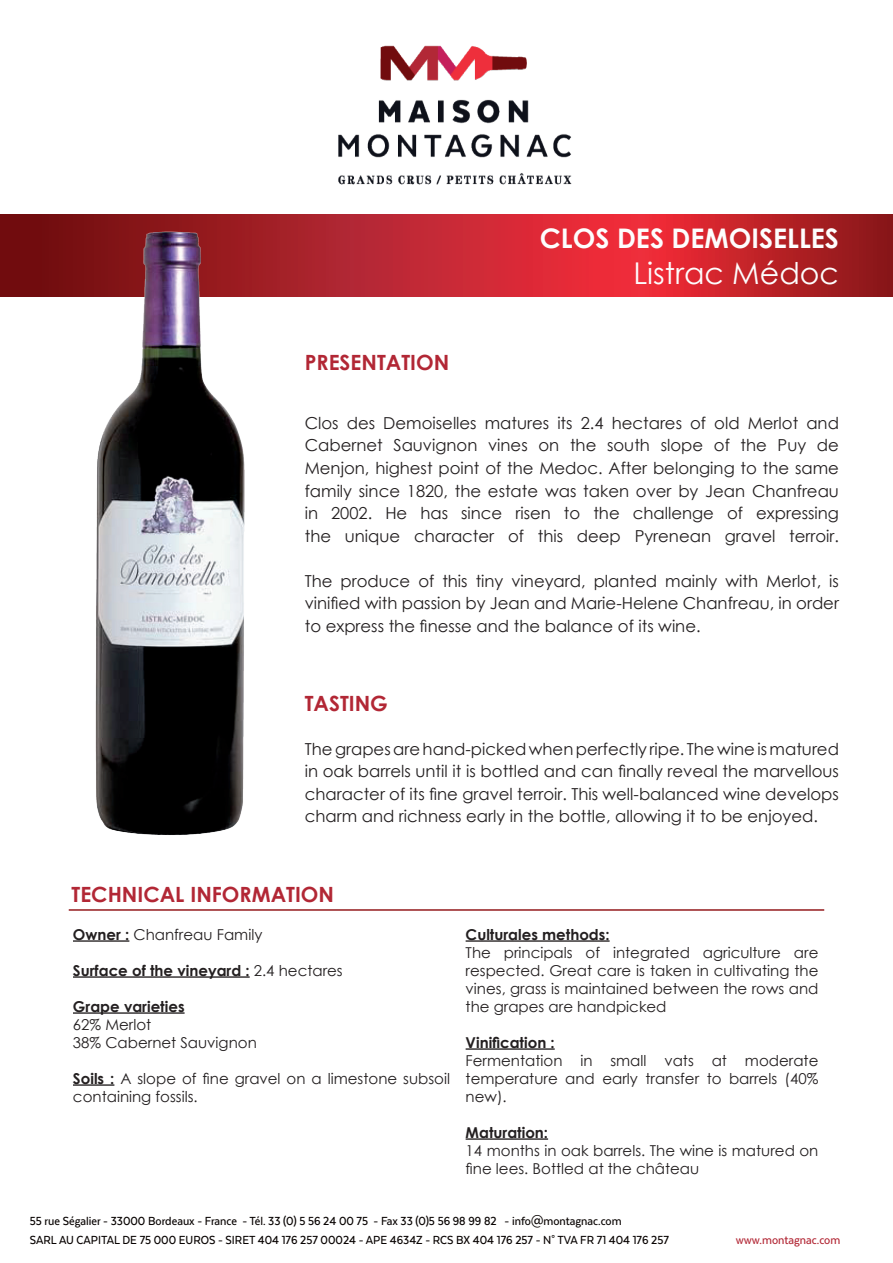
<style>
.page{position:relative;width:893px;height:1263px;background:#fff}
.page>*{position:absolute;margin:0;border:0;box-sizing:border-box;transform-origin:0 0}
.t1{font:30px "Century Gothic";color:#fdfdfd}
.t2{font:700 27px "Century Gothic";color:#fdfdfd}
.t3{font:700 21px "Century Gothic";color:#b22735}
.t4{font:16.5px/22.5px "Century Gothic";color:#231f20;text-align:justify}
.t5{font:15px/18px "Century Gothic";color:#231f20}
.t6{font:700 15px "Century Gothic";color:#231f20}
.t7{font:500 13.5px/19.5px "Texta Narrow";color:#080302}
.t8{font:500 13.5px "Texta Narrow";color:#b22735}
.s1{font-weight:700}
.s2{font-weight:400}
</style>
<div class="page">
<hr style="left:73px;top:940px;width:56px;height:2px;background:#231f20">
<hr style="left:73px;top:976px;width:177px;height:2px;background:#231f20">
<hr style="left:73px;top:1012px;width:112px;height:2px;background:#231f20">
<hr style="left:73px;top:1084px;width:41px;height:2px;background:#231f20">
<hr style="left:466px;top:940px;width:144px;height:2px;background:#231f20">
<hr style="left:466px;top:1048px;width:89px;height:2px;background:#231f20">
<hr style="left:466px;top:1138px;width:82px;height:2px;background:#231f20">
<hr style="left:69px;top:909px;width:755px;height:2px;background:#941b1d">
<img style="left:338px;top:45px;width:234px;height:140px">
<svg style="left:0;top:215px;width:893px;height:81px;background:#be232c"></svg>
<img style="left:54px;top:215px;width:225px;height:620px">
<p class="t3" style="left:305px;top:347px;width:146px">PRESENTATION</p>
<h2 class="t2" style="left:540px;top:217px;width:301px">CLOS DES DEMOISELLES</h2>
<h1 class="t1" style="left:633px;top:252px;width:207px">Listrac Médoc</h1>
<p class="t4" style="left:305px;top:411px;width:536px">Clos des Demoiselles matures its 2.4 hectares of old Merlot and Cabernet Sauvignon vines on the south slope of the Puy de Menjon, highest point of the Medoc. After belonging to the same family since 1820, the estate was taken over by Jean Chanfreau in 2002. He has since risen to the challenge of expressing the unique character of this deep Pyrenean gravel terroir.</p>
<p class="t4" style="left:305px;top:569px;width:536px">The produce of this tiny vineyard, planted mainly with Merlot, is vinified with passion by Jean and Marie-Helene Chanfreau, in order to express the finesse and the balance of its wine.</p>
<p class="t3" style="left:305px;top:687px;width:85px">TASTING</p>
<p class="t4" style="left:305px;top:737px;width:536px">The grapes are hand-picked when perfectly ripe. The wine is matured in oak barrels until it is bottled and can finally reveal the marvellous character of its fine gravel terroir. This well-balanced wine develops charm and richness early in the bottle, allowing it to be enjoyed.</p>
<p class="t3" style="left:72px;top:878px;width:264px">TECHNICAL INFORMATION</p>
<p class="t5" style="left:73px;top:925px;width:191px"><span class="s1">Owner :</span> Chanfreau Family</p>
<p class="t6" style="left:73px;top:959px;width:271px">Surface of the vineyard : <span class="s2">2.4 hectares</span></p>
<p class="t6" style="left:73px;top:995px;width:113px">Grape varieties</p>
<p class="t5" style="left:73px;top:1015px;width:185px">62% Merlot<br>38% Cabernet Sauvignon</p>
<p class="t5" style="left:73px;top:1069px;width:379px"><span class="s1">Soils :</span> A slope of fine gravel on a limestone subsoil containing fossils.</p>
<p class="t6" style="left:466px;top:923px;width:145px">Culturales methods:</p>
<p class="t5" style="left:466px;top:943px;width:354px;text-align:justify">The principals of integrated agriculture are respected. Great care is taken in cultivating the vines, grass is maintained between the rows and the grapes are handpicked</p>
<p class="t6" style="left:466px;top:1031px;width:91px">Vinification :</p>
<p class="t5" style="left:466px;top:1051px;width:354px;text-align:justify">Fermentation in small vats at moderate temperature and early transfer to barrels (40% new).</p>
<p class="t6" style="left:466px;top:1121px;width:84px">Maturation:</p>
<p class="t5" style="left:466px;top:1141px;width:354px">14 months in oak barrels. The wine is matured on fine lees. Bottled at the château</p>
<p class="t7" style="left:30px;top:1211px;width:640px">55 rue Ségalier - 33000 Bordeaux - France - Tél. 33 (0) 5 56 24 00 75 - Fax 33 (0)5 56 98 99 82 - info@montagnac.com<br>SARL AU CAPITAL DE 75 000 EUROS - SIRET 404 176 257 00024 - APE 4634Z - RCS BX 404 176 257 - N° TVA FR 71 404 176 257</p>
<p class="t8" style="left:736px;top:1233px;width:106px">www.montagnac.com</p>
</div>
